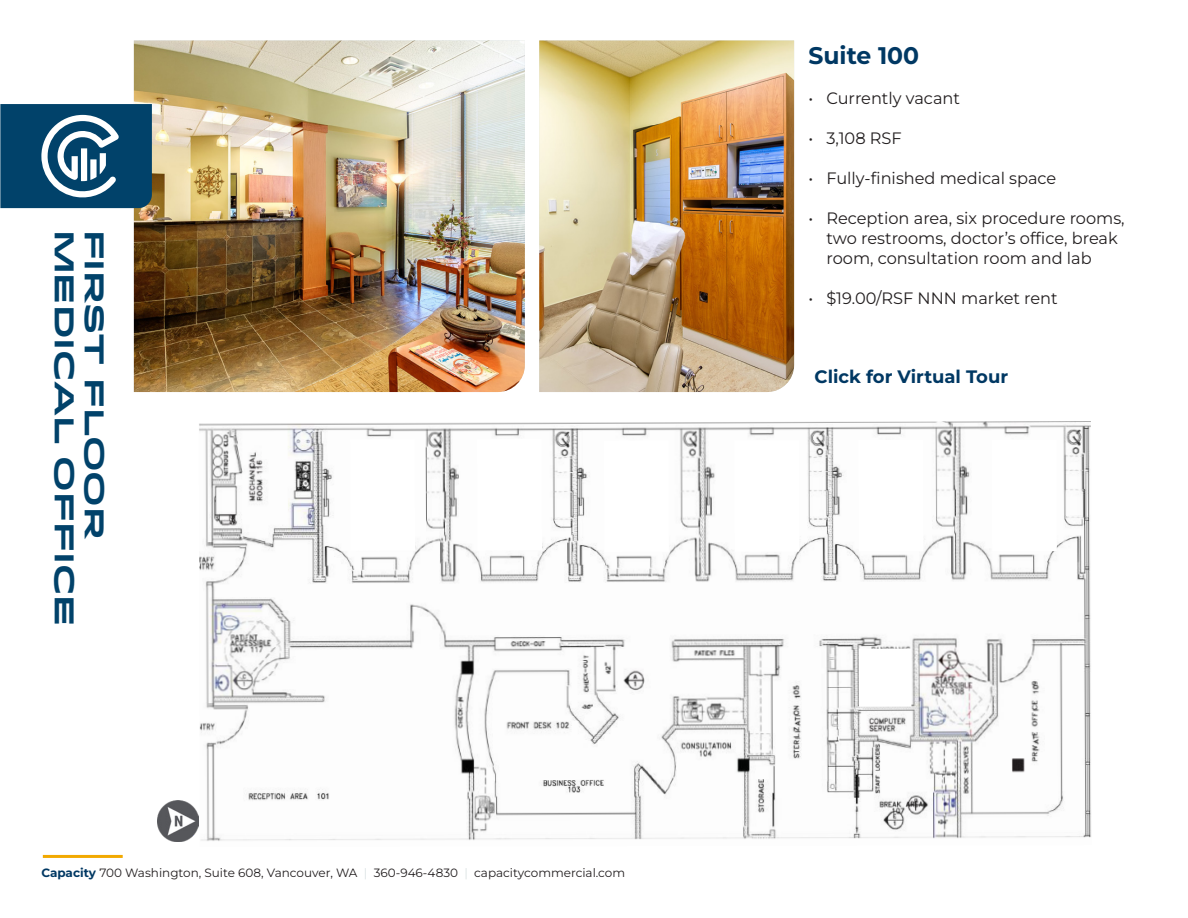
<style>
.page{position:relative;width:1188px;height:918px;background:#fff}
.page>*{position:absolute;margin:0;border:0;box-sizing:border-box;transform-origin:0 0}
.t1{font:700 27px "Idlewild";color:#01426a}
.t2{font:700 24px "Montserrat";color:#003863}
.t3{font:700 18px "Montserrat";color:#003863}
.t4{font:16.5px/19.8px "Montserrat";color:#231f20}
.t5{font:12px "Montserrat";color:#231f20}
.s1{font-weight:700;color:#003863}
.s2{color:#d9e1e2}
</style>
<div class="page">
<hr style="left:43px;top:855px;width:80px;height:3px;background:#f2a900">
<img style="left:134px;top:40px;width:391px;height:352px">
<svg style="left:0;top:104px;width:152px;height:104px;background:#285f80"></svg>
<img style="left:539px;top:40px;width:255px;height:352px">
<img style="left:158px;top:800px;width:41px;height:41px">
<img style="left:199px;top:421px;width:892px;height:420px">
<div style="left:992px;top:440px;width:65px;height:111px;background:#fff"></div>
<div style="left:858px;top:440px;width:65px;height:111px;background:#fff"></div>
<div style="left:734px;top:440px;width:65px;height:112px;background:#fff"></div>
<div style="left:604px;top:440px;width:65px;height:112px;background:#fff"></div>
<div style="left:477px;top:439px;width:65px;height:112px;background:#fff"></div>
<div style="left:350px;top:439px;width:65px;height:112px;background:#fff"></div>
<div style="left:859px;top:649px;width:52px;height:58px;background:#fff"></div>
<p class="t1" style="left:85px;top:230px;width:398px;rotate:90deg">medical office</p>
<p class="t1" style="left:115px;top:230px;width:311px;rotate:90deg">first floor</p>
<p class="t5" style="left:41px;top:865px;width:585px"><span class="s1">Capacity</span> 700 Washington, Suite 608, Vancouver, WA <span class="s2">|</span> 360-946-4830 <span class="s2">|</span> capacitycommercial.com</p>
<p class="t2" style="left:808px;top:39px;width:112px">Suite 100</p>
<p class="t4" style="left:808px;top:88px;width:153px">• Currently vacant</p>
<p class="t4" style="left:808px;top:128px;width:95px">• 3,108 RSF</p>
<p class="t4" style="left:808px;top:168px;width:249px">• Fully-finished medical space</p>
<p class="t4" style="left:826px;top:208px;width:300px;text-indent:-18px">• Reception area, six procedure rooms, two restrooms, doctor’s office, break room, consultation room and lab</p>
<p class="t4" style="left:808px;top:287px;width:251px">• $19.00/RSF NNN market rent</p>
<p class="t3" style="left:814px;top:364px;width:195px">Click for Virtual Tour</p>
</div>
